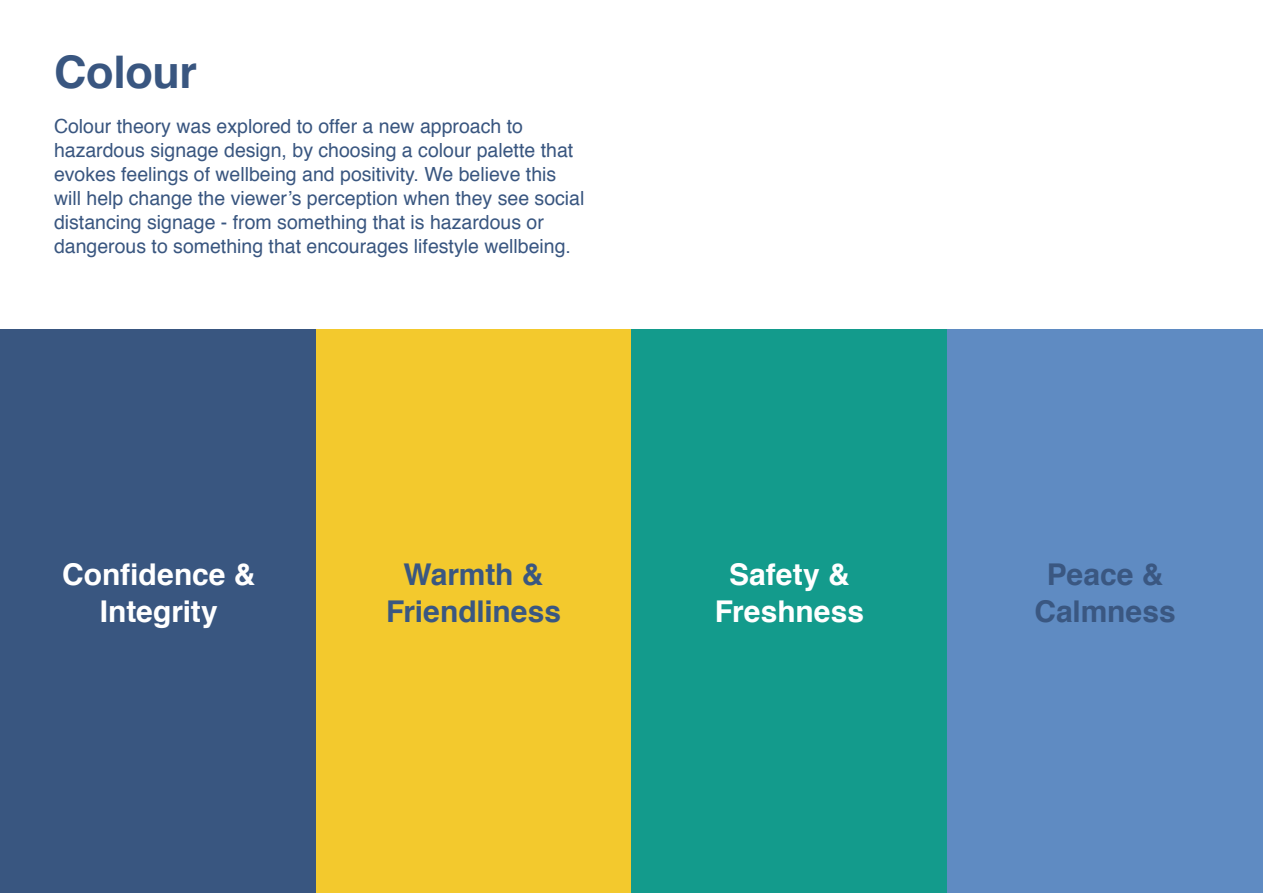
<style>
.page{position:relative;width:1263px;height:893px;background:#fff}
.page>*{position:absolute;margin:0;border:0;box-sizing:border-box;transform-origin:0 0}
.t1{font:700 45px "Helvetica";letter-spacing:-.01em;color:#395680}
.t2{font:700 30px/37.5px "Helvetica";letter-spacing:-.005em;color:#fff;text-align:center}
.t3{font:700 30px/37.5px "Helvetica";letter-spacing:-.005em;color:#3a5781;text-align:center}
.t4{font:19.5px/24px "Helvetica";color:#395680}
</style>
<div class="page">
<div style="left:0;top:330px;width:316px;height:563px;background:#395680"></div>
<div style="left:316px;top:330px;width:315px;height:563px;background:#f3c92d"></div>
<div style="left:947px;top:330px;width:316px;height:563px;background:#5f8bc2"></div>
<div style="left:631px;top:330px;width:316px;height:563px;background:#139b8c"></div>
<h1 class="t1" style="left:54px;top:36px;width:144px">Colour</h1>
<p class="t4" style="left:54px;top:115px;width:532px">Colour theory was explored to offer a new approach to hazardous signage design, by choosing a colour palette that evokes feelings of wellbeing and positivity. We believe this will help change the viewer’s perception when they see social distancing signage - from something that is hazardous or dangerous to something that encourages lifestyle wellbeing.</p>
<h2 class="t2" style="left:62px;top:556px;width:195px">Confidence &amp;<br>Integrity</h2>
<h2 class="t3" style="left:386px;top:556px;width:177px">Warmth &amp;<br>Friendliness</h2>
<h2 class="t2" style="left:715px;top:556px;width:151px">Safety &amp;<br>Freshness</h2>
<h2 class="t3" style="left:1034px;top:556px;width:143px">Peace &amp;<br>Calmness</h2>
</div>
